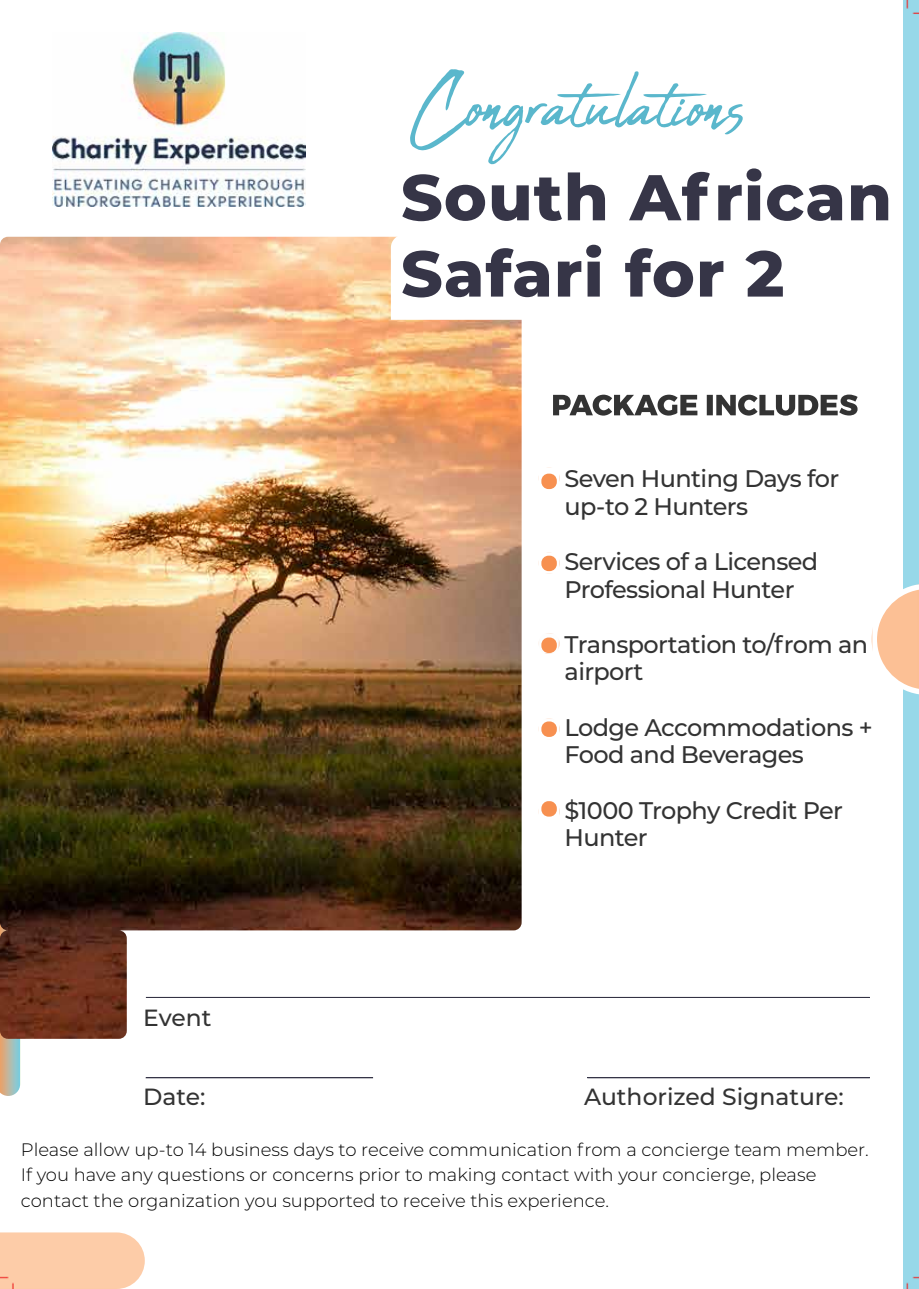
<style>
.page{position:relative;width:919px;height:1289px;background:#fff}
.page>*{position:absolute;margin:0;border:0;box-sizing:border-box;transform-origin:0 0}
.t1{font:100.95px "Abuget";color:#5ab7cc}
.t2{font:800 64.5px/76.2px "Montserrat";letter-spacing:.02em;color:#363547}
.t3{font:500 24px/27.6px "Montserrat";letter-spacing:-.025em;color:#333}
.t4{font:500 23.4px "Montserrat";color:#333}
.t5{font:300 18px/25.5px "Montserrat";color:#000}
</style>
<div class="page">
<div style="left:903px;top:0;width:15px;height:1288px;background:#97d8e9"></div>
<img style="left:0;top:1038px;width:20px;height:57px">
<img style="left:871px;top:584px;width:47px;height:110px">
<img style="left:538px;top:467px;width:19px;height:18px">
<img style="left:538px;top:552px;width:19px;height:20px">
<img style="left:538px;top:633px;width:22px;height:21px">
<img style="left:538px;top:718px;width:19px;height:15px">
<img style="left:538px;top:805px;width:19px;height:12px">
<img style="left:914px;top:948px;width:4px;height:87px">
<div style="left:0;top:1232px;width:145px;height:56px;background:#fdcca8"></div>
<img style="left:521px;top:996px;width:348px;height:2px">
<img style="left:587px;top:1077px;width:282px;height:1px">
<img style="left:146px;top:1077px;width:227px;height:1px">
<img style="left:52px;top:33px;width:253px;height:173px">
<img style="left:0;top:237px;width:521px;height:801px">
<img style="left:391px;top:236px;width:131px;height:84px">
<img style="left:553px;top:394px;width:304px;height:21px">
<img style="left:541px;top:473px;width:15px;height:16px">
<img style="left:541px;top:555px;width:15px;height:16px">
<img style="left:541px;top:637px;width:15px;height:16px">
<img style="left:541px;top:721px;width:15px;height:16px">
<img style="left:541px;top:801px;width:15px;height:15px">
<h1 class="t1" style="left:411px;top:49px;width:337px">Congratulations</h1>
<h2 class="t2" style="left:401px;top:156px;width:492px">South African<br>Safari for 2</h2>
<p class="t4" style="left:143px;top:1001px;width:70px">Event</p>
<h3 class="t3" style="left:564px;top:464px;width:276px">Seven Hunting Days for up-to 2 Hunters</h3>
<h3 class="t3" style="left:564px;top:546px;width:255px">Services of a Licensed<br>Professional Hunter</h3>
<h3 class="t3" style="left:564px;top:629px;width:305px">Transportation to/from an airport</h3>
<h3 class="t3" style="left:564px;top:712px;width:309px">Lodge Accommodations +<br>Food and Beverages</h3>
<h3 class="t3" style="left:564px;top:795px;width:280px">$1000 Trophy Credit Per<br>Hunter</h3>
<p class="t4" style="left:143px;top:1080px;width:64px">Date:</p>
<p class="t4" style="left:584px;top:1080px;width:261px">Authorized Signature:</p>
<p class="t5" style="left:21px;top:1136px;width:849px">Please allow up-to 14 business days to receive communication from a concierge team member.<br>If you have any questions or concerns prior to making contact with your concierge, please contact the organization you supported to receive this experience.</p>
</div>
